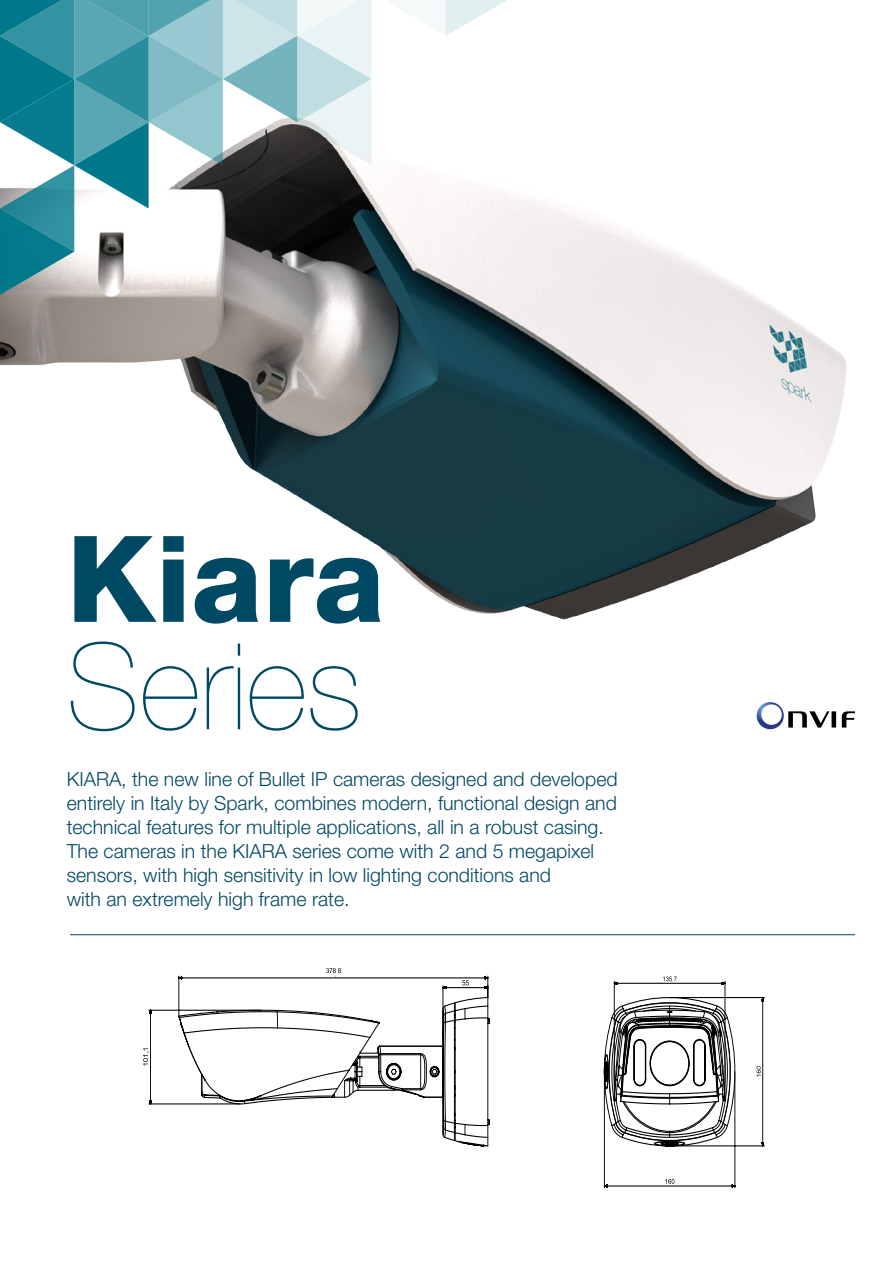
<style>
.page{position:relative;width:893px;height:1263px;background:#fff}
.page>*{position:absolute;margin:0;border:0;box-sizing:border-box;transform-origin:0 0}
.t1{font:200 120px "Helvetica Neue LT Std";color:#004964}
.t2{font:800 120px "Helvetica Neue LT Std";color:#004964}
.t3{font:300 19.5px/24px "Helvetica Neue LT Std";color:#004964;text-align:justify}
</style>
<div class="page">
<img style="left:0;top:199px;width:847px;height:421px">
<svg style="left:0;top:0;width:520px;height:295px"></svg>
<svg style="left:603px;top:976px;width:162px;height:212px"></svg>
<svg style="left:143px;top:1048px;width:6px;height:18px"></svg>
<svg style="left:149px;top:976px;width:341px;height:171px"></svg>
<hr style="left:70px;top:934px;width:785px;height:1px;background:#004964">
<div style="left:831px;top:711px;width:5px;height:16px;background:#000001"></div>
<svg style="left:757px;top:702px;width:72px;height:27px"></svg>
<svg style="left:842px;top:711px;width:13px;height:16px"></svg>
<p class="t2" style="left:67px;top:508px;width:319px">Kiara</p>
<p class="t1" style="left:67px;top:617px;width:297px">Series</p>
<p class="t3" style="left:67px;top:766px;width:552px">KIARA, the new line of Bullet IP cameras designed and developed entirely in Italy by Spark, combines modern, functional design and technical features for multiple applications, all in a robust casing.</p>
<p class="t3" style="left:67px;top:838px;width:529px">The cameras in the KIARA series come with 2 and 5 megapixel</p>
<p class="t3" style="left:67px;top:862px;width:486px">sensors, with high sensitivity in low lighting conditions and</p>
<p class="t3" style="left:67px;top:886px;width:284px">with an extremely high frame rate.</p>
</div>
